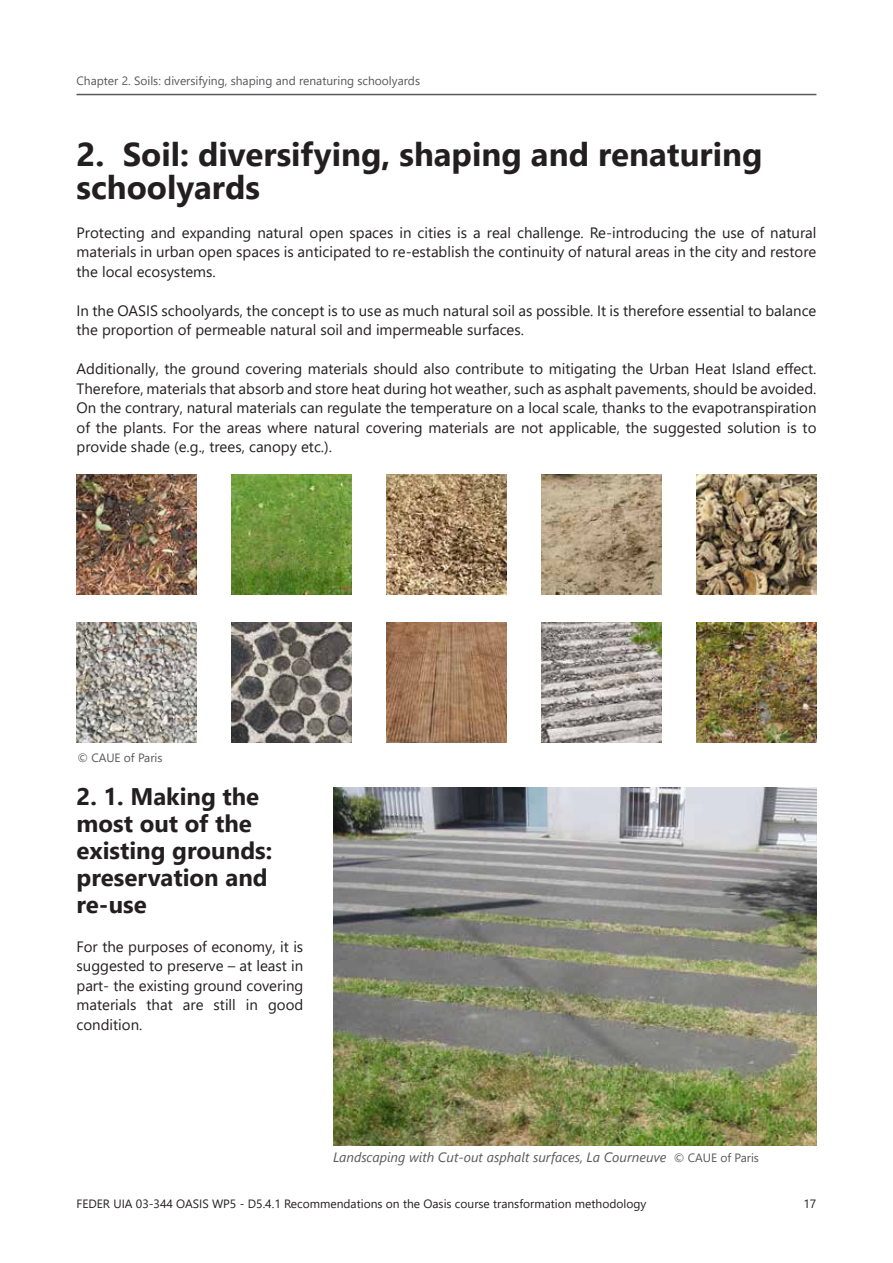
<style>
.page{position:relative;width:893px;height:1263px;background:#fff}
.page>*{position:absolute;margin:0;border:0;box-sizing:border-box;transform-origin:0 0}
.t1{font:700 33px/33px "Segoe UI";color:#231f20}
.t2{font:700 24px/27px "Segoe UI";color:#231f20}
.t3{font:15px/19.5px "Segoe UI";color:#231f20;text-align:justify}
.légende{font:italic 13.5px "Segoe UI";color:#57585a}
.t4{font:12px "Segoe UI";color:#231f20}
.légende-2{font:12px "Segoe UI";color:#57585a}
.s1{font-style:normal;font-size:12px}
</style>
<div class="page">
<hr style="left:77px;top:94px;width:739px;height:1px;background:#57585a">
<img style="left:77px;top:474px;width:120px;height:120px">
<img style="left:231px;top:474px;width:121px;height:120px">
<img style="left:386px;top:474px;width:121px;height:120px">
<img style="left:541px;top:474px;width:120px;height:120px">
<img style="left:77px;top:623px;width:120px;height:120px">
<img style="left:231px;top:623px;width:121px;height:120px">
<img style="left:386px;top:623px;width:121px;height:120px">
<img style="left:541px;top:623px;width:120px;height:120px">
<img style="left:696px;top:474px;width:120px;height:120px">
<img style="left:696px;top:623px;width:120px;height:120px">
<img style="left:333px;top:787px;width:483px;height:358px">
<p class="légende-2" style="left:77px;top:70px;width:345px">Chapter 2. Soils: diversifying, shaping and renaturing schoolyards</p>
<p class="t1" style="left:77px;top:135px;width:688px">2. Soil: diversifying, shaping and renaturing schoolyards</p>
<p class="t3" style="left:77px;top:221px;width:741px">Protecting and expanding natural open spaces in cities is a real challenge. Re-introducing the use of natural materials in urban open spaces is anticipated to re-establish the continuity of natural areas in the city and restore the local ecosystems.</p>
<p class="t3" style="left:77px;top:299px;width:741px">In the OASIS schoolyards, the concept is to use as much natural soil as possible. It is therefore essential to balance the proportion of permeable natural soil and impermeable surfaces.</p>
<p class="t3" style="left:77px;top:358px;width:741px">Additionally, the ground covering materials should also contribute to mitigating the Urban Heat Island effect.<br>Therefore, materials that absorb and store heat during hot weather, such as asphalt pavements, should be avoided.<br>On the contrary, natural materials can regulate the temperature on a local scale, thanks to the evapotranspiration of the plants. For the areas where natural covering materials are not applicable, the suggested solution is to provide shade (e.g., trees, canopy etc.).</p>
<p class="légende-2" style="left:77px;top:746px;width:87px">© CAUE of Paris</p>
<p class="t2" style="left:77px;top:781px;width:197px">2. 1. Making the most out of the existing grounds: preservation and re-use</p>
<p class="t3" style="left:77px;top:935px;width:228px">For the purposes of economy, it is suggested to preserve – at least in part- the existing ground covering materials that are still in good condition.</p>
<p class="légende" style="left:333px;top:1144px;width:427px">Landscaping with Cut-out asphalt surfaces, La Courneuve <span class="s1">© CAUE of Paris</span></p>
<p class="t4" style="left:77px;top:1192px;width:571px">FEDER UIA 03-344 OASIS WP5 - D5.4.1 Recommendations on the Oasis course transformation methodology</p>
<p class="t4" style="left:803px;top:1192px;width:14px">17</p>
</div>
